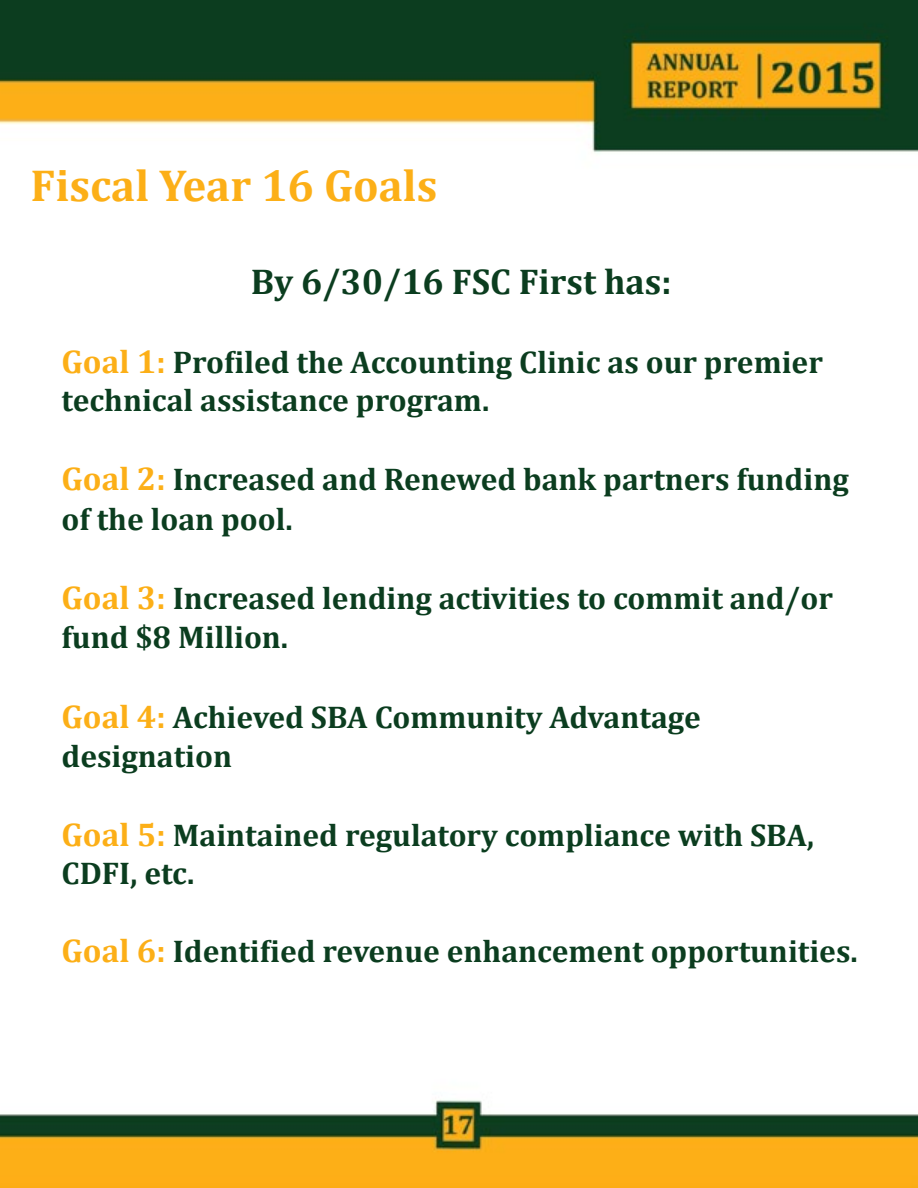
<style>
.page{position:relative;width:918px;height:1188px;background:#fff}
.page>*{position:absolute;margin:0;border:0;box-sizing:border-box;transform-origin:0 0}
.t1{font:700 45px "Cambria";color:#fcaf17}
.t2{font:700 36px "Cambria";color:#0b3d1f}
.t3{font:700 31.5px/39.6px "Cambria";color:#0b3d1f}
.s1{font-size:33px;color:#fcaf17}
</style>
<div class="page">
<img style="left:0;top:0;width:918px;height:1188px">
<h1 class="t1" style="left:31px;top:153px;width:408px">Fiscal Year 16 Goals</h1>
<p class="t2" style="left:251px;top:256px;width:422px">By 6/30/16 FSC First has:</p>
<p class="t3" style="left:62px;top:342px;width:763px;line-height:37.8px"><span class="s1">Goal 1:</span> Profiled the Accounting Clinic as our premier technical assistance program.</p>
<p class="t3" style="left:62px;top:458px;width:789px"><span class="s1">Goal 2:</span> Increased and Renewed bank partners funding of the loan pool.</p>
<p class="t3" style="left:62px;top:577px;width:773px"><span class="s1">Goal 3:</span> Increased lending activities to commit and/or fund $8 Million.</p>
<p class="t3" style="left:62px;top:696px;width:641px"><span class="s1">Goal 4:</span> Achieved SBA Community Advantage designation</p>
<p class="t3" style="left:62px;top:816px;width:754px;line-height:37.8px"><span class="s1">Goal 5:</span> Maintained regulatory compliance with SBA,<br>CDFI, etc.</p>
<p class="t3" style="left:62px;top:930px;width:798px"><span class="s1">Goal 6:</span> Identified revenue enhancement opportunities.</p>
</div>
